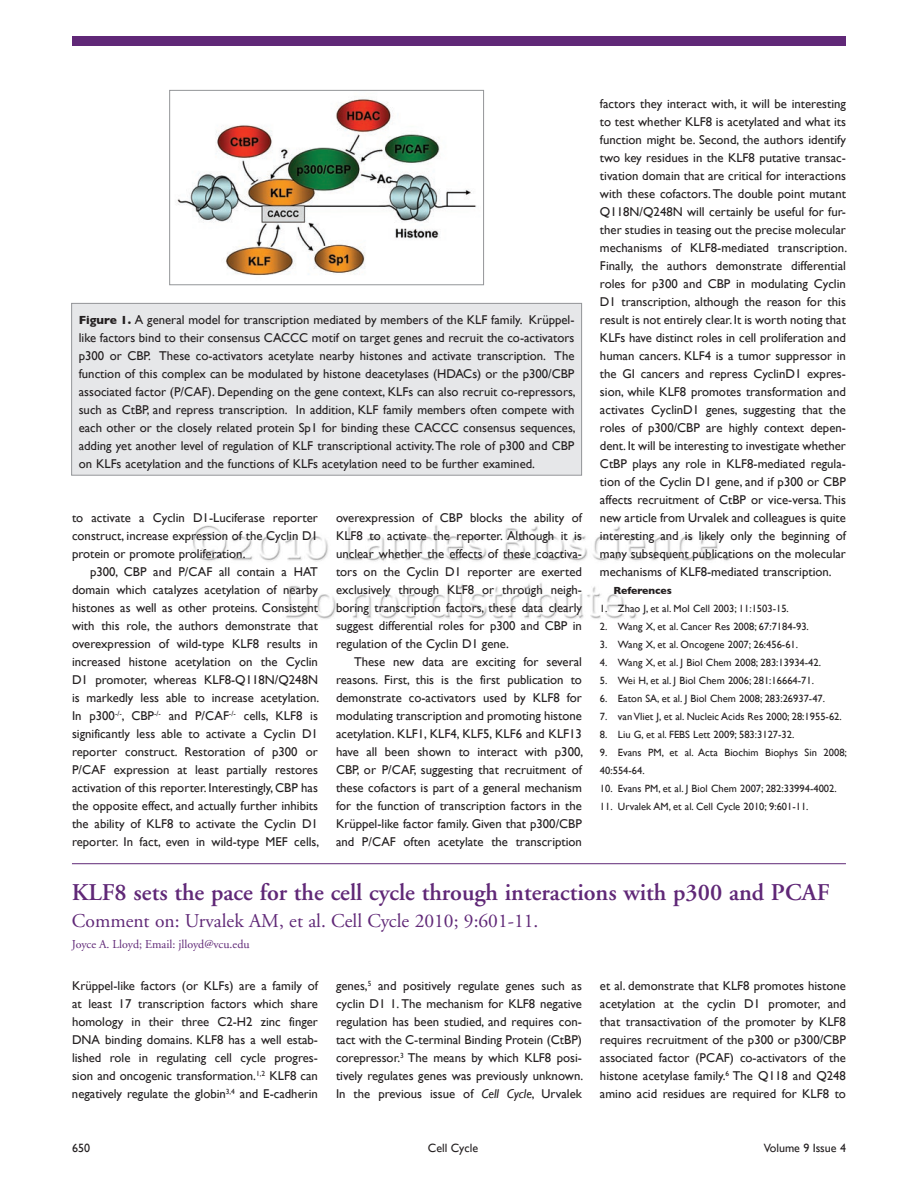
<style>
.page{position:relative;width:918px;height:1188px;background:#fff}
.page>*{position:absolute;margin:0;border:0;box-sizing:border-box;transform-origin:0 0}
.t1{font:600 24px "Adobe Garamond";color:#602877}
.t2{font:19.5px "Adobe Garamond";color:#602877}
.t3{font:12.75px/18px "Gill Sans";color:#231f20;text-align:justify}
.t4{font:12px "Adobe Garamond";color:#602877}
.t5{font:12px "Gill Sans";color:#231f20}
.t6{font:10.5px/18px "Gill Sans";color:#231f20}
.t7{font:700 10.5px "Gill Sans";color:#231f20}
.s1{font-weight:700;font-size:12px}
.s2{font-style:italic}
</style>
<div class="page">
<img style="left:115px;top:285px;width:688px;height:580px">
<div style="left:72px;top:36px;width:774px;height:10px;background:#602877"></div>
<div style="left:72px;top:303px;width:510px;height:172px;background:#e6e7e9"></div>
<div style="left:71px;top:303px;width:511px;height:173px;border:1px solid #939598"></div>
<img style="left:177px;top:98px;width:300px;height:178px">
<div style="left:169px;top:90px;width:315px;height:195px;border:1px solid #939598"></div>
<hr style="left:72px;top:863px;width:774px;height:1px;background:#602877">
<p class="t3" style="left:79px;top:311px;width:499px"><span class="s1">Figure 1.</span> A general model for transcription mediated by members of the KLF family. Krüppel&shy;like factors bind to their consensus CACCC motif on target genes and recruit the co-activators p300 or CBP. These co-activators acetylate nearby histones and activate transcription. The function of this complex can be modulated by histone deacetylases (HDACs) or the p300/CBP associated factor (P/CAF). Depending on the gene context, KLFs can also recruit co-repressors, such as CtBP, and repress transcription. In addition, KLF family members often compete with each other or the closely related protein Sp1 for binding these CACCC consensus sequences, adding yet another level of regulation of KLF transcriptional activity. The role of p300 and CBP on KLFs acetylation and the functions of KLFs acetylation need to be further examined.</p>
<p class="t3" style="left:72px;top:509px;width:247px">to activate a Cyclin D1-Luciferase reporter construct, increase expression of the Cyclin D1 protein or promote proliferation.</p>
<p class="t3" style="left:72px;top:563px;width:249px;text-indent:18px">p300, CBP and P/CAF all contain a HAT domain which catalyzes acetylation of nearby histones as well as other proteins. Consistent with this role, the authors demonstrate that overexpression of wild-type KLF8 results in increased histone acetylation on the Cyclin D1 promoter, whereas KLF8-Q118N/Q248N is markedly less able to increase acetylation.<br>In p300<sup>-/-</sup>, CBP<sup>-/-</sup> and P/CAF<sup>-/-</sup> cells, KLF8 is significantly less able to activate a Cyclin D1 reporter construct. Restoration of p300 or P/CAF expression at least partially restores activation of this reporter. Interestingly, CBP has the opposite effect, and actually further inhibits the ability of KLF8 to activate the Cyclin D1 reporter. In fact, even in wild-type MEF cells,</p>
<p class="t3" style="left:336px;top:509px;width:247px">overexpression of CBP blocks the ability of KLF8 to activate the reporter. Although it is unclear whether the effects of these coactiva&shy;tors on the Cyclin D1 reporter are exerted exclusively through KLF8 or through neigh&shy;boring transcription factors, these data clearly suggest differential roles for p300 and CBP in regulation of the Cyclin D1 gene.</p>
<p class="t3" style="left:336px;top:653px;width:249px;text-indent:18px">These new data are exciting for several reasons. First, this is the first publication to demonstrate co-activators used by KLF8 for modulating transcription and promoting histone acetylation. KLF1, KLF4, KLF5, KLF6 and KLF13 have all been shown to interact with p300, CBP, or P/CAF, suggesting that recruitment of these cofactors is part of a general mechanism for the function of transcription factors in the Krüppel-like factor family. Given that p300/CBP and P/CAF often acetylate the transcription</p>
<p class="t3" style="left:600px;top:95px;width:249px">factors they interact with, it will be interesting to test whether KLF8 is acetylated and what its function might be. Second, the authors identify two key residues in the KLF8 putative transac&shy;tivation domain that are critical for interactions with these cofactors. The double point mutant Q118N/Q248N will certainly be useful for fur&shy;ther studies in teasing out the precise molecular mechanisms of KLF8-mediated transcription.<br>Finally, the authors demonstrate differential roles for p300 and CBP in modulating Cyclin D1 transcription, although the reason for this result is not entirely clear. It is worth noting that KLFs have distinct roles in cell proliferation and human cancers. KLF4 is a tumor suppressor in the GI cancers and repress CyclinD1 expres&shy;sion, while KLF8 promotes transformation and activates CyclinD1 genes, suggesting that the roles of p300/CBP are highly context depen&shy;dent. It will be interesting to investigate whether CtBP plays any role in KLF8-mediated regula&shy;tion of the Cyclin D1 gene, and if p300 or CBP affects recruitment of CtBP or vice-versa. This new article from Urvalek and colleagues is quite interesting and is likely only the beginning of many subsequent publications on the molecular mechanisms of KLF8-mediated transcription.</p>
<p class="t7" style="left:613px;top:584px;width:60px">References</p>
<p class="t6" style="left:600px;top:599px;width:190px">1. Zhao J, et al. Mol Cell 2003; 11:1503-15.</p>
<p class="t6" style="left:600px;top:617px;width:210px">2. Wang X, et al. Cancer Res 2008; 67:7184-93.</p>
<p class="t6" style="left:600px;top:635px;width:200px">3. Wang X, et al. Oncogene 2007; 26:456-61.</p>
<p class="t6" style="left:600px;top:653px;width:223px">4. Wang X, et al. J Biol Chem 2008; 283:13934-42.</p>
<p class="t6" style="left:600px;top:672px;width:227px">5. Wei H, et al. J Biol Chem 2006; 281:16664-71.<br>6.Eaton SA, et al. J Biol Chem 2008; 283:26937-47.</p>
<p class="t6" style="left:600px;top:708px;width:243px">7. van Vliet J, et al. Nucleic Acids Res 2000; 28:1955-62.</p>
<p class="t6" style="left:600px;top:726px;width:249px">8. Liu G, et al. FEBS Lett 2009; 583:3127-32.<br>9.Evans PM, et al. Acta Biochim Biophys Sin 2008; 40:554-64.<br>10.Evans PM, et al. J Biol Chem 2007; 282:33994-4002.</p>
<p class="t6" style="left:600px;top:798px;width:210px">11. Urvalek AM, et al. Cell Cycle 2010; 9:601-11.</p>
<h1 class="t1" style="left:72px;top:879px;width:759px">KLF8 sets the pace for the cell cycle through interactions with p300 and PCAF</h1>
<h2 class="t2" style="left:72px;top:911px;width:468px">Comment on: Urvalek AM, et al. Cell Cycle 2010; 9:601-11.</h2>
<p class="t4" style="left:72px;top:938px;width:179px">Joyce A. Lloyd; Email: jlloyd@vcu.edu</p>
<p class="t3" style="left:72px;top:977px;width:248px">Krüppel-like factors (or KLFs) are a family of at least 17 transcription factors which share homology in their three C2-H2 zinc finger DNA binding domains. KLF8 has a well estab&shy;lished role in regulating cell cycle progres&shy;sion and oncogenic transformation.<sup>1,2</sup> KLF8 can negatively regulate the globin<sup>3,4</sup> and E-cadherin</p>
<p class="t3" style="left:336px;top:977px;width:249px">genes,<sup>5</sup> and positively regulate genes such as cyclin D1 1. The mechanism for KLF8 negative regulation has been studied, and requires con&shy;tact with the C-terminal Binding Protein (CtBP) corepressor.<sup>3</sup> The means by which KLF8 posi&shy;tively regulates genes was previously unknown.<br>In the previous issue of <span class="s2">Cell Cycle</span>, Urvalek</p>
<p class="t3" style="left:600px;top:977px;width:248px">et al. demonstrate that KLF8 promotes histone acetylation at the cyclin D1 promoter, and that transactivation of the promoter by KLF8 requires recruitment of the p300 or p300/CBP associated factor (PCAF) co-activators of the histone acetylase family.<sup>6</sup> The Q118 and Q248 amino acid residues are required for KLF8 to</p>
<p class="t5" style="left:72px;top:1141px;width:19px">650</p>
<p class="t5" style="left:428px;top:1141px;width:52px">Cell Cycle</p>
<p class="t5" style="left:764px;top:1141px;width:84px">Volume 9 Issue 4</p>
</div>
